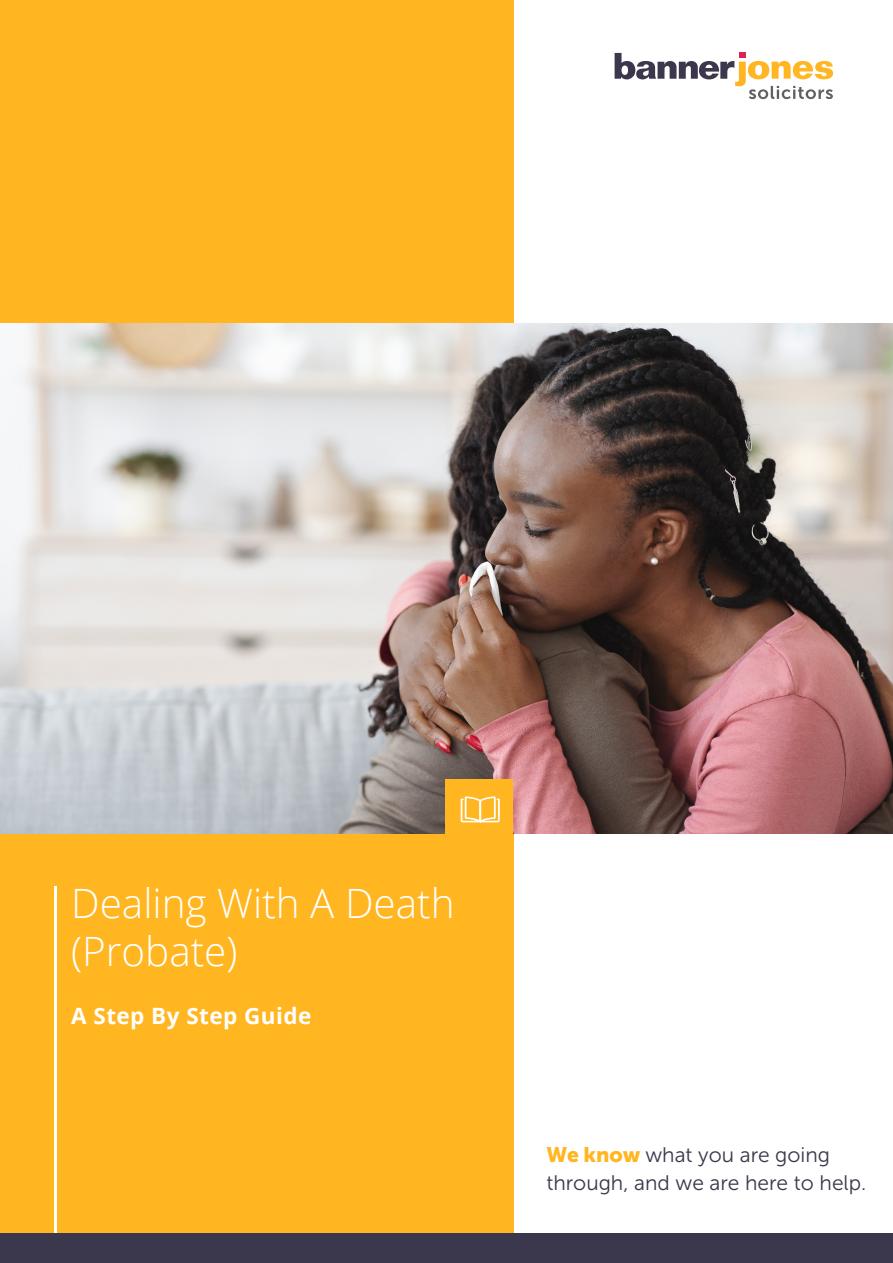
<style>
.page{position:relative;width:893px;height:1263px;background:#fff}
.page>*{position:absolute;margin:0;border:0;box-sizing:border-box;transform-origin:0 0}
.Cover_title_-_white{font:300 40.5px/48.4px "Open Sans";color:#fff}
.t1{font:700 22.5px "Open Sans";letter-spacing:.02em;color:#fff}
.t2{font:21px/28.2px "Museo Sans 300";color:#3b374c}
.s1{font-family:"Museo Sans 900";color:#ffb620}
</style>
<div class="page">
<svg style="left:615px;top:53px;width:218px;height:46px"></svg>
<div style="left:0;top:833px;width:513px;height:430px;background:#ffb620"></div>
<div style="left:0;top:0;width:513px;height:324px;background:#ffb620"></div>
<img style="left:0;top:324px;width:893px;height:509px">
<div style="left:446px;top:779px;width:67px;height:66px;background:#ffb620"></div>
<hr style="left:54px;top:887px;width:2px;height:376px;background:#fff">
<div style="left:0;top:1234px;width:893px;height:29px;background:#3b374c"></div>
<svg style="left:461px;top:796px;width:39px;height:26px"></svg>
<p class="Cover_title_-_white" style="left:71px;top:877px;width:385px">Dealing With A Death (Probate)</p>
<p class="t1" style="left:71px;top:1000px;width:242px">A Step By Step Guide</p>
<p class="t2" style="left:546px;top:1140px;width:321px"><span class="s1">We know</span> what you are going through, and we are here to help.</p>
</div>
